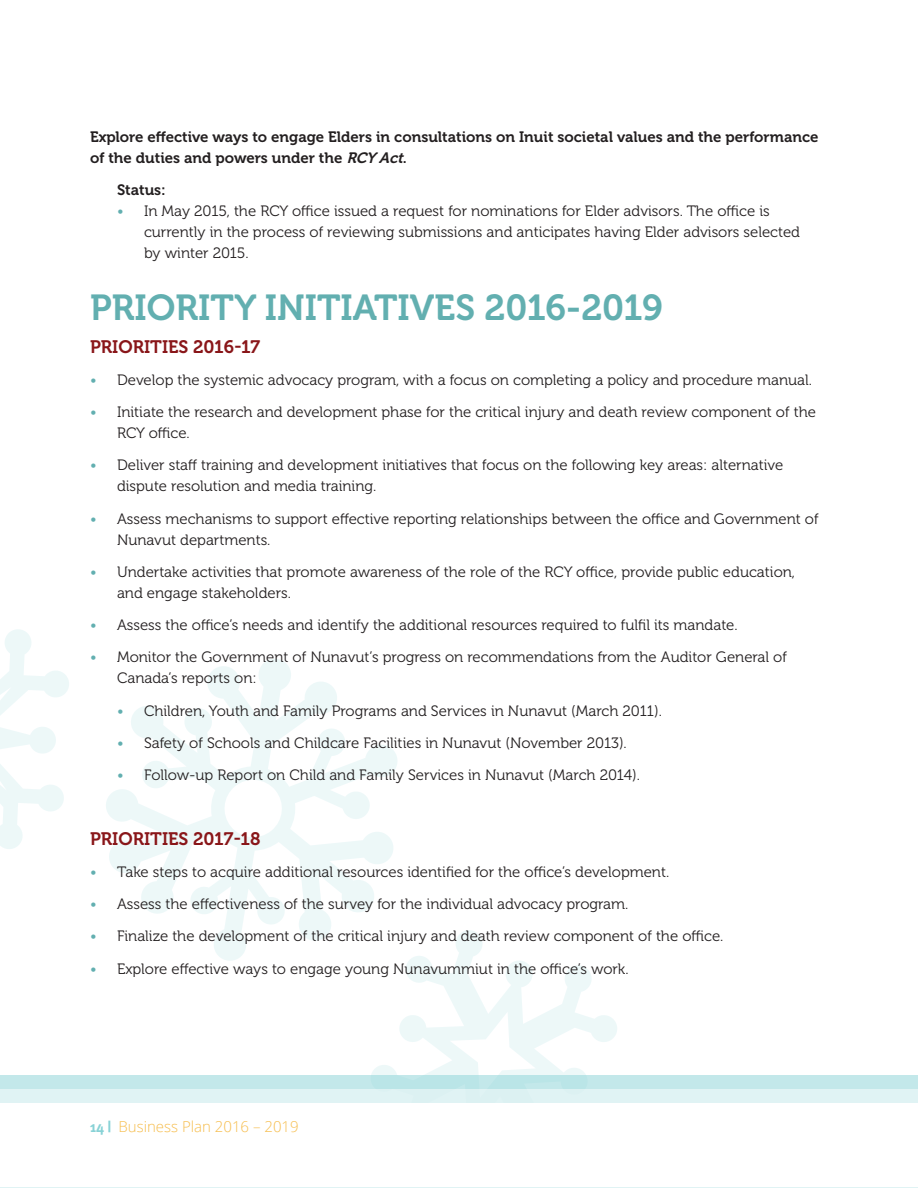
<style>
.page{position:relative;width:918px;height:1188px;background:#fff}
.page>*{position:absolute;margin:0;border:0;box-sizing:border-box;transform-origin:0 0}
._1_0_Heading{font:36px "Museo 700";color:#62afb0}
._2_0_Sub_Headin{font:18px "Museo 700";color:#891619}
.t1{font:15px/21px "Museo 300";color:#231f20}
.Secondary_Status_Hea{font:15px/21px "Museo 700";color:#231f20}
.t2{font:300 15px "Open Sans";color:#f6bd4d}
.s1{font-style:italic}
.s2{color:#62afb0}
.s3{font-family:"Meta Plus";font-weight:700;color:#88d2d6}
</style>
<div class="page">
<svg style="left:106px;top:659px;width:291px;height:302px"></svg>
<svg style="left:369px;top:928px;width:250px;height:148px"></svg>
<svg style="left:0;top:629px;width:69px;height:220px"></svg>
<div style="left:0;top:1076px;width:918px;height:112px;background:#c3e8ea"></div>
<div style="left:0;top:1089px;width:918px;height:99px;background:#e0f3f4"></div>
<div style="left:1px;top:1103px;width:917px;height:84px;background:#fff"></div>
<p class="Secondary_Status_Hea" style="left:90px;top:126px;width:730px">Explore effective ways to engage Elders in consultations on Inuit societal values and the performance of the duties and powers under the <span class="s1">RCYAct</span>.</p>
<p class="Secondary_Status_Hea" style="left:117px;top:180px;width:50px">Status:</p>
<p class="t1" style="left:144px;top:201px;width:658px;text-indent:-27px"><span class="s2">•</span> In May 2015, the RCY office issued a request for nominations for Elder advisors. The office is currently in the process of reviewing submissions and anticipates having Elder advisors selected by winter 2015.</p>
<p class="_1_0_Heading" style="left:90px;top:288px;width:575px">PRIORITY INITIATIVES 2016-2019</p>
<p class="_2_0_Sub_Headin" style="left:90px;top:336px;width:172px">PRIORITIES 2016-17</p>
<p class="t1" style="left:90px;top:369px;width:724px"><span class="s2">•</span> Develop the systemic advocacy program, with a focus on completing a policy and procedure manual.</p>
<p class="t1" style="left:117px;top:402px;width:700px;text-indent:-27px"><span class="s2">•</span> Initiate the research and development phase for the critical injury and death review component of the<br>RCY office.</p>
<p class="t1" style="left:117px;top:455px;width:668px;text-indent:-27px"><span class="s2">•</span> Deliver staff training and development initiatives that focus on the following key areas: alternative dispute resolution and media training.</p>
<p class="t1" style="left:117px;top:508px;width:703px;text-indent:-27px"><span class="s2">•</span> Assess mechanisms to support effective reporting relationships between the office and Government of<br>Nunavut departments.</p>
<p class="t1" style="left:117px;top:561px;width:680px;text-indent:-27px"><span class="s2">•</span> Undertake activities that promote awareness of the role of the RCY office, provide public education, and engage stakeholders.</p>
<p class="t1" style="left:90px;top:615px;width:649px"><span class="s2">•</span> Assess the office’s needs and identify the additional resources required to fulfil its mandate.</p>
<p class="t1" style="left:117px;top:647px;width:671px;text-indent:-27px"><span class="s2">•</span> Monitor the Government of Nunavut’s progress on recommendations from the Auditor General of<br>Canada’s reports on:</p>
<p class="t1" style="left:117px;top:700px;width:546px"><span class="s2">•</span> Children, Youth and Family Programs and Services in Nunavut (March 2011).</p>
<p class="t1" style="left:117px;top:732px;width:511px"><span class="s2">•</span> Safety of Schools and Childcare Facilities in Nunavut (November 2013).</p>
<p class="t1" style="left:117px;top:765px;width:525px"><span class="s2">•</span> Follow-up Report on Child and Family Services in Nunavut (March 2014).</p>
<p class="_2_0_Sub_Headin" style="left:90px;top:828px;width:172px">PRIORITIES 2017-18</p>
<p class="t1" style="left:90px;top:861px;width:581px"><span class="s2">•</span> Take steps to acquire additional resources identified for the office’s development.</p>
<p class="t1" style="left:90px;top:894px;width:540px"><span class="s2">•</span> Assess the effectiveness of the survey for the individual advocacy program.</p>
<p class="t1" style="left:90px;top:926px;width:635px"><span class="s2">•</span> Finalize the development of the critical injury and death review component of the office.</p>
<p class="t1" style="left:90px;top:958px;width:540px"><span class="s2">•</span> Explore effective ways to engage young Nunavummiut in the office’s work.</p>
<p class="t2" style="left:90px;top:1116px;width:210px"><span class="s3">14 |</span> Business Plan 2016 – 2019</p>
</div>
